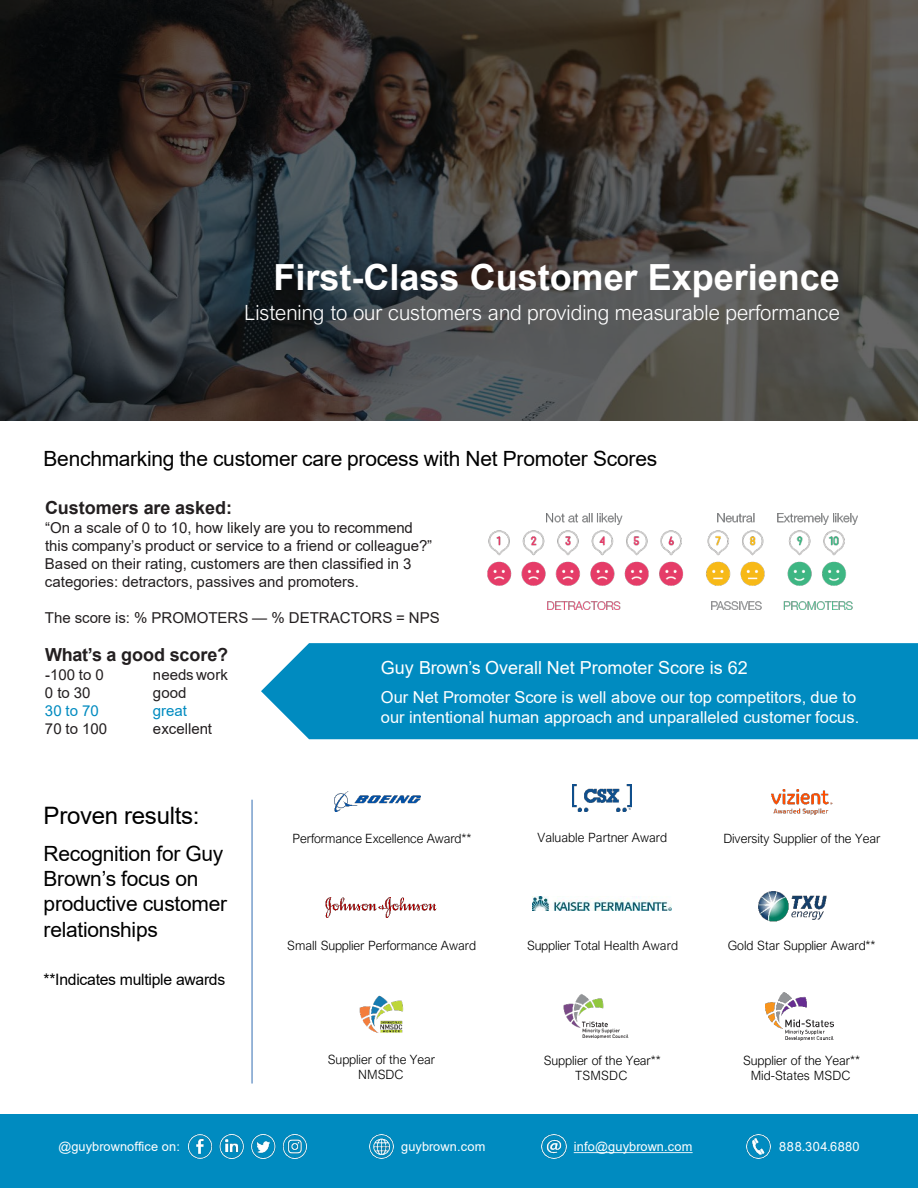
<style>
.page{position:relative;width:918px;height:1188px;background:#fff}
.page>*{position:absolute;margin:0;border:0;box-sizing:border-box;transform-origin:0 0}
.t1{font:700 36px "Arial";color:#fff}
.t2{font:24px "Arial";letter-spacing:-.01em;color:#000}
.t3{font:21px/25.2px "Arial";letter-spacing:-.01em;color:#000}
.t4{font:300 21px "Arial Nova";color:#fff}
.t5{font:18px "Arial";letter-spacing:-.005em;color:#fff}
.t6{font:700 18px "Arial";color:#231f20}
.t7{font:16.5px/19.8px "Arial";color:#fff}
.t8{font:15.75px "Arial";letter-spacing:-.02em;color:#000}
.t9{font:15px/18px "Arial";color:#231f20}
.t10{font:15px "Arial";letter-spacing:-.005em;color:#008bc0}
.t11{font:300 12.75px/15px "Arial Nova";letter-spacing:-.005em;color:#000;text-align:center}
.t12{font:12.75px "Arial";letter-spacing:.015em;color:#fff}
.t13{font:12.75px "Arial";letter-spacing:.055em;color:#fff}
</style>
<div class="page">
<div style="left:261px;top:643px;width:657px;height:96px;background:#008bc0"></div>
<img style="left:487px;top:513px;width:370px;height:96px">
<img style="left:765px;top:993px;width:68px;height:47px">
<img style="left:359px;top:995px;width:45px;height:38px">
<img style="left:563px;top:994px;width:66px;height:45px">
<img style="left:758px;top:891px;width:69px;height:31px">
<img style="left:532px;top:896px;width:140px;height:14px">
<img style="left:325px;top:898px;width:112px;height:19px">
<img style="left:771px;top:789px;width:61px;height:25px">
<img style="left:572px;top:784px;width:60px;height:27px">
<img style="left:335px;top:792px;width:85px;height:19px">
<div style="left:0;top:1114px;width:918px;height:74px;background:#008bc0"></div>
<img style="left:369px;top:1134px;width:24px;height:25px">
<img style="left:747px;top:1135px;width:24px;height:24px">
<img style="left:188px;top:1134px;width:119px;height:25px">
<svg style="left:574px;top:1152px;width:119px;height:1px"></svg>
<img style="left:542px;top:1135px;width:24px;height:24px">
<div style="left:0;top:0;width:918px;height:421px;background:#000;opacity:.6"></div>
<hr style="left:251px;top:800px;width:2px;height:284px;background:#4a7ebb">
<p class="t1" style="left:274px;top:252px;width:568px">First-Class Customer Experience</p>
<p class="t4" style="left:244px;top:301px;width:597px">Listening to our customers and providing measurable performance</p>
<p class="t3" style="left:44px;top:446px;width:615px">Benchmarking the customer care process with Net Promoter Scores</p>
<p class="t6" style="left:45px;top:495px;width:189px">Customers are asked:</p>
<p class="t9" style="left:45px;top:518px;width:389px">“On a scale of 0 to 10, how likely are you to recommend this company’s product or service to a friend or colleague?”</p>
<p class="t9" style="left:45px;top:554px;width:368px">Based on their rating, customers are then classified in 3 categories: detractors, passives and promoters.</p>
<p class="t9" style="left:45px;top:608px;width:396px">The score is: % PROMOTERS — % DETRACTORS = NPS</p>
<p class="t6" style="left:45px;top:642px;width:185px">What’s a good score?</p>
<p class="t9" style="left:45px;top:666px;width:60px">-100 to 0</p>
<p class="t9" style="left:153px;top:666px;width:76px">needs work</p>
<p class="t9" style="left:45px;top:684px;width:47px">0 to 30</p>
<p class="t9" style="left:153px;top:684px;width:35px">good</p>
<p class="t10" style="left:45px;top:701px;width:55px">30 to 70</p>
<p class="t10" style="left:153px;top:701px;width:35px">great</p>
<p class="t9" style="left:45px;top:720px;width:64px">70 to 100</p>
<p class="t9" style="left:153px;top:720px;width:61px">excellent</p>
<p class="t5" style="left:381px;top:655px;width:369px">Guy Brown’s Overall Net Promoter Score is 62</p>
<p class="t7" style="left:381px;top:687px;width:480px">Our Net Promoter Score is well above our top competitors, due to our intentional human approach and unparalleled customer focus.</p>
<p class="t2" style="left:44px;top:799px;width:158px">Proven results:</p>
<p class="t3" style="left:44px;top:841px;width:185px">Recognition for Guy<br>Brown’s focus on productive customer relationships</p>
<p class="t8" style="left:44px;top:968px;width:183px">**Indicates multiple awards</p>
<p class="t11" style="left:293px;top:831px;width:180px">Performance Excellence Award**</p>
<p class="t11" style="left:538px;top:830px;width:131px">Valuable Partner Award</p>
<p class="t11" style="left:723px;top:831px;width:159px">Diversity Supplier of the Year</p>
<p class="t11" style="left:287px;top:938px;width:190px">Small Supplier Performance Award</p>
<p class="t11" style="left:527px;top:938px;width:153px">Supplier Total Health Award</p>
<p class="t11" style="left:728px;top:938px;width:149px">Gold Star Supplier Award**</p>
<p class="t11" style="left:328px;top:1052px;width:109px">Supplier of the Year<br>NMSDC</p>
<p class="t11" style="left:544px;top:1053px;width:118px">Supplier of the Year**<br>TSMSDC</p>
<p class="t11" style="left:743px;top:1053px;width:118px">Supplier of the Year**<br>Mid-States MSDC</p>
<p class="t12" style="left:58px;top:1138px;width:123px">@guybrownoffice on:</p>
<p class="t12" style="left:401px;top:1138px;width:86px">guybrown.com</p>
<p class="t12" style="left:574px;top:1138px;width:120px">info@guybrown.com</p>
<p class="t13" style="left:779px;top:1138px;width:82px">888.304.6880</p>
</div>
